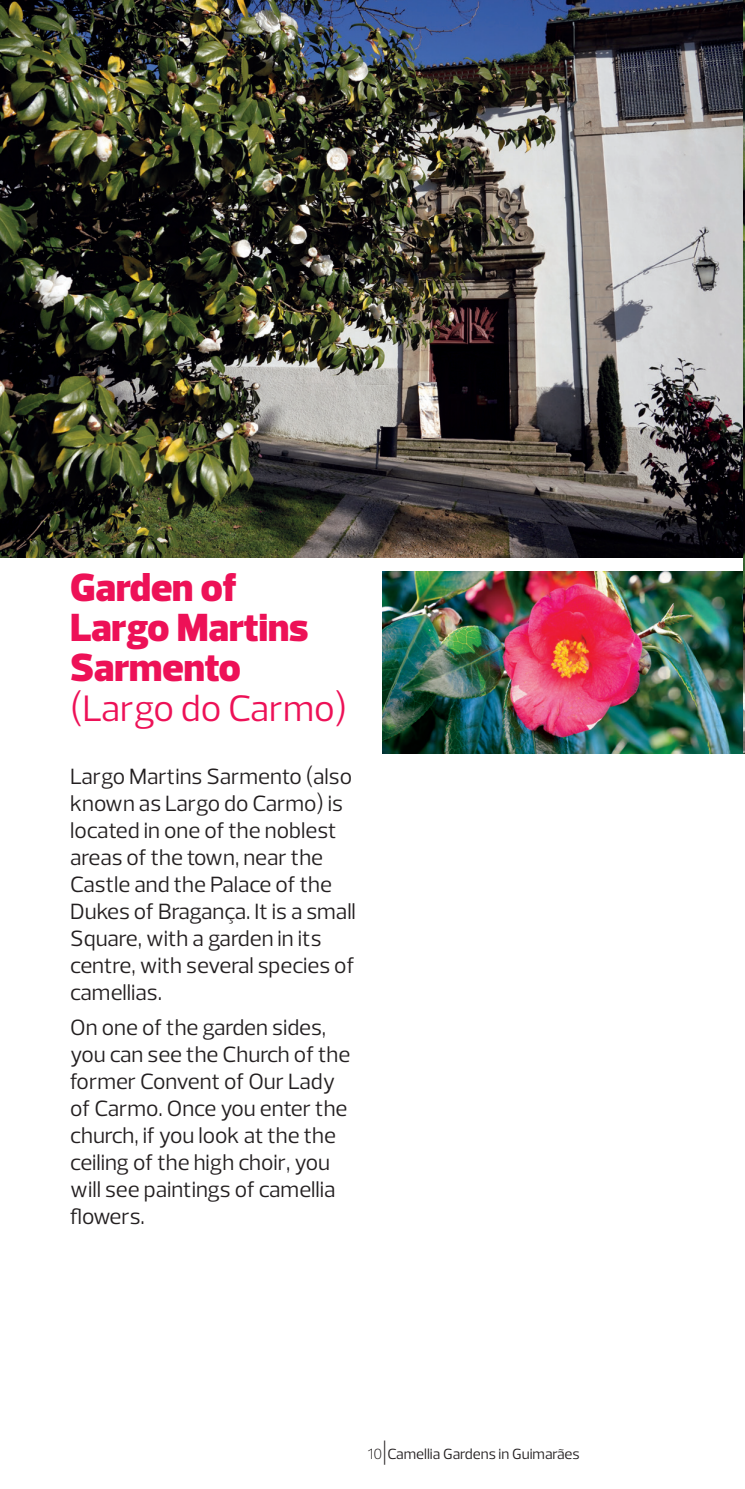
<style>
.page{position:relative;width:745px;height:1489px;background:#fff}
.page>*{position:absolute;margin:0;border:0;box-sizing:border-box;transform-origin:0 0}
.t1{font:900 40px/40px "Prelo";color:#ed1157}
.t2{font:37.5px "Prelo";color:#ed1157}
.t3{font:22.5px/27px "Prelo";color:#231f20}
.t4{font:15px "Prelo";color:#231f20}
.s1{font-weight:300}
.s2{font-weight:300;font-size:27.5px}
</style>
<div class="page">
<img style="left:382px;top:571px;width:362px;height:183px">
<img style="left:0;top:0;width:744px;height:557px">
<img style="left:744px;top:1px;width:1px;height:753px">
<h1 class="t1" style="left:70px;top:568px;width:240px">Garden of<br>Largo Martins<br>Sarmento</h1>
<h2 class="t2" style="left:70px;top:685px;width:278px">(Largo do Carmo)</h2>
<p class="t3" style="left:70px;top:763px;width:287px">Largo Martins Sarmento (also known as Largo do Carmo) is located in one of the noblest areas of the town, near the<br>Castle and the Palace of the<br>Dukes of Bragança. It is a small<br>Square, with a garden in its centre, with several species of camellias.</p>
<p class="t3" style="left:70px;top:1013px;width:282px">On one of the garden sides, you can see the Church of the former Convent of Our Lady of Carmo. Once you enter the church, if you look at the the ceiling of the high choir, you will see paintings of camellia flowers.</p>
<p class="t4" style="left:368px;top:1444px;width:213px"><span class="s1">10</span><span class="s2">|</span>Camellia Gardens in Guimarães</p>
</div>
